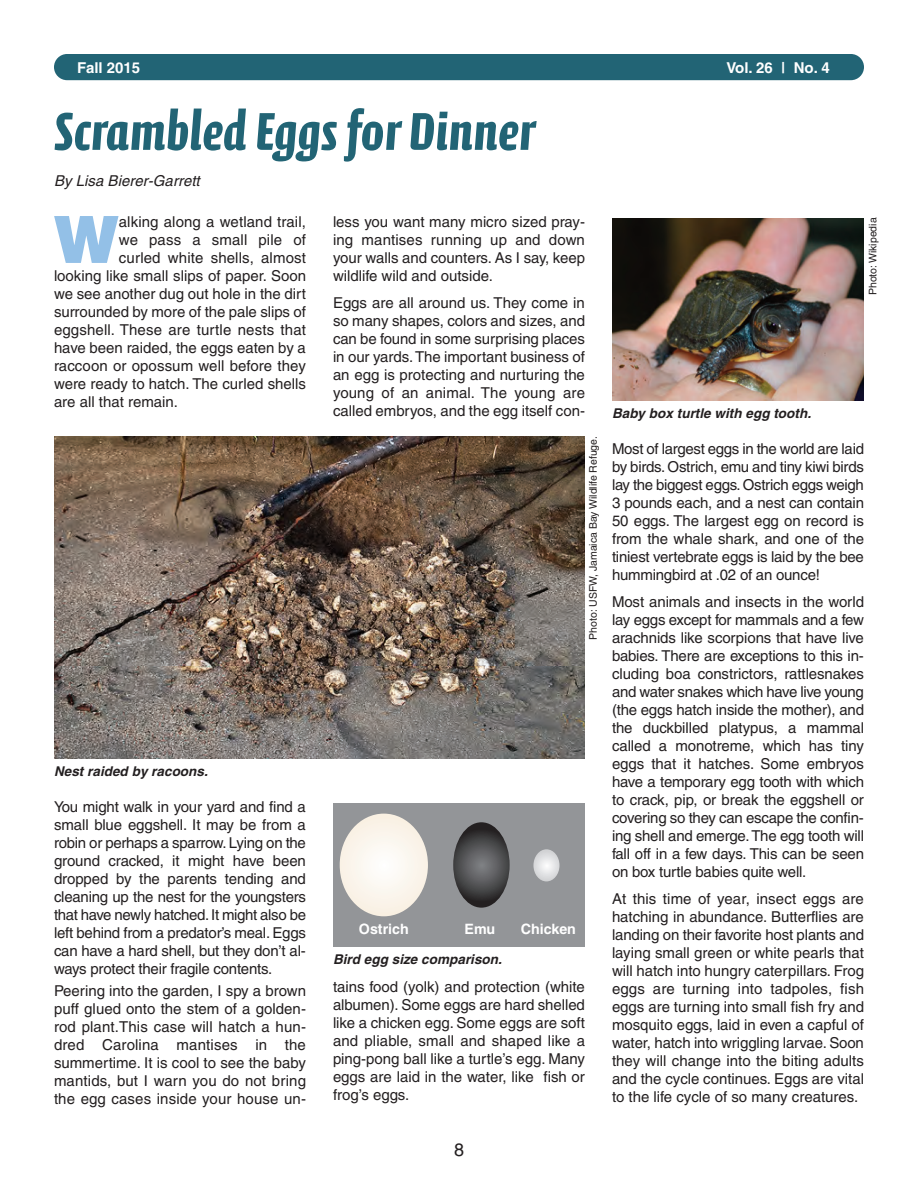
<style>
.page{position:relative;width:918px;height:1188px;background:#fff}
.page>*{position:absolute;margin:0;border:0;box-sizing:border-box;transform-origin:0 0}
.t1{font:900 65.1px "Helvetica";color:#93c0e7}
.t2{font:700 54px "Calcite Pro";color:#226475}
.t3{font:18px "Helvetica";color:#231f20}
.t4{font:15px/18px "Helvetica";color:#231f20;text-align:justify}
.t5{font:italic 15px "Helvetica";letter-spacing:.005em;color:#231f20}
.t6{font:700 15px "Helvetica";color:#fff}
.t7{font:700 14.25px "Helvetica";color:#fff}
.t8{font:italic 700 13.5px "Helvetica";letter-spacing:.005em;color:#231f20}
.t9{font:10.5px "Helvetica";color:#231f20}
</style>
<div class="page">
<div style="left:54px;top:54px;width:810px;height:26px;background:#226475;border-radius:13px"></div>
<img style="left:54px;top:436px;width:531px;height:322px">
<img style="left:612px;top:218px;width:252px;height:182px">
<div style="left:333px;top:803px;width:252px;height:144px;background:#939598"></div>
<svg style="left:340px;top:814px;width:88px;height:102px;background:#faf4ec"></svg>
<svg style="left:453px;top:822px;width:57px;height:86px;background:#49494b"></svg>
<svg style="left:533px;top:849px;width:27px;height:32px"></svg>
<p class="t6" style="left:77px;top:62px;width:64px">Fall 2015</p>
<p class="t6" style="left:727px;top:62px;width:105px">Vol. 26 | No. 4</p>
<h2 class="t2" style="left:54px;top:109px;width:482px">Scrambled Eggs for Dinner</h2>
<p class="t5" style="left:54px;top:175px;width:147px">By Lisa Bierer-Garrett</p>
<h1 class="t1" style="left:54px;top:202px;width:67px">W</h1>
<p class="t4" style="left:119px;top:214px;width:189px">alking along a wetland trail,</p>
<p class="t4" style="left:333px;top:214px;width:254px">less you want many micro sized pray&shy;ing mantises running up and down your walls and counters. As I say, keep wildlife wild and outside.</p>
<p class="t4" style="left:333px;top:295px;width:254px">Eggs are all around us. They come in so many shapes, colors and sizes, and can be found in some surprising places in our yards.The important business of an egg is protecting and nurturing the young of an animal. The young are called embryos, and the egg itself con-</p>
<p class="t4" style="left:119px;top:232px;width:189px">we pass a small pile of</p>
<p class="t4" style="left:119px;top:250px;width:189px">curled white shells, almost</p>
<p class="t4" style="left:54px;top:268px;width:254px">looking like small slips of paper. Soon</p>
<p class="t4" style="left:54px;top:286px;width:253px">we see another dug out hole in the dirt</p>
<p class="t4" style="left:54px;top:304px;width:253px">surrounded by more of the pale slips of</p>
<p class="t4" style="left:54px;top:322px;width:254px">eggshell. These are turtle nests that</p>
<p class="t4" style="left:54px;top:340px;width:253px">have been raided, the eggs eaten by a</p>
<p class="t4" style="left:54px;top:358px;width:253px">raccoon or opossum well before they</p>
<p class="t4" style="left:54px;top:376px;width:253px">were ready to hatch. The curled shells</p>
<p class="t4" style="left:54px;top:394px;width:125px">are all that remain.</p>
<p class="t8" style="left:612px;top:408px;width:201px">Baby box turtle with egg tooth.</p>
<p class="t9" style="left:869px;top:295px;width:79px;rotate:-90deg">Photo: Wikipedia</p>
<p class="t8" style="left:54px;top:767px;width:155px">Nest raided by racoons.</p>
<p class="t4" style="left:54px;top:799px;width:254px">You might walk in your yard and find a small blue eggshell. It may be from a robin or perhaps a sparrow. Lying on the ground cracked, it might have been dropped by the parents tending and cleaning up the nest for the youngsters that have newly hatched. It might also be left behind from a predator’s meal. Eggs can have a hard shell, but they don’t al&shy;ways protect their fragile contents.</p>
<p class="t4" style="left:54px;top:984px;width:254px">Peering into the garden, I spy a brown puff glued onto the stem of a golden&shy;rod plant.This case will hatch a hun&shy;dred Carolina mantises in the summertime. It is cool to see the baby mantids, but I warn you do not bring the egg cases inside your house un-</p>
<p class="t9" style="left:589px;top:640px;width:205px;rotate:-90deg">Photo: USFW, Jamaica Bay Wildlife Refuge.</p>
<p class="t7" style="left:359px;top:924px;width:51px">Ostrich</p>
<p class="t7" style="left:465px;top:924px;width:32px">Emu</p>
<p class="t7" style="left:521px;top:924px;width:57px">Chicken</p>
<p class="t8" style="left:333px;top:954px;width:170px">Bird egg size comparison.</p>
<p class="t4" style="left:333px;top:979px;width:254px">tains food (yolk) and protection (white albumen). Some eggs are hard shelled like a chicken egg. Some eggs are soft and pliable, small and shaped like a ping-pong ball like a turtle’s egg. Many eggs are laid in the water, like fish or frog’s eggs.</p>
<p class="t4" style="left:612px;top:441px;width:254px">Most of largest eggs in the world are laid by birds. Ostrich, emu and tiny kiwi birds lay the biggest eggs. Ostrich eggs weigh 3 pounds each, and a nest can contain 50 eggs. The largest egg on record is from the whale shark, and one of the tiniest vertebrate eggs is laid by the bee hummingbird at .02 of an ounce!</p>
<p class="t4" style="left:612px;top:594px;width:254px">Most animals and insects in the world lay eggs except for mammals and a few arachnids like scorpions that have live babies. There are exceptions to this in&shy;cluding boa constrictors, rattlesnakes and water snakes which have live young (the eggs hatch inside the mother), and the duckbilled platypus, a mammal called a monotreme, which has tiny eggs that it hatches. Some embryos have a temporary egg tooth with which to crack, pip, or break the eggshell or covering so they can escape the confin&shy;ing shell and emerge.The egg tooth will fall off in a few days. This can be seen on box turtle babies quite well.</p>
<p class="t4" style="left:612px;top:891px;width:254px">At this time of year, insect eggs are hatching in abundance. Butterflies are landing on their favorite host plants and laying small green or white pearls that will hatch into hungry caterpillars. Frog eggs are turning into tadpoles, fish eggs are turning into small fish fry and mosquito eggs, laid in even a capful of water, hatch into wriggling larvae. Soon they will change into the biting adults and the cycle continues. Eggs are vital to the life cycle of so many creatures.</p>
<p class="t3" style="left:454px;top:1143px;width:12px">8</p>
</div>
